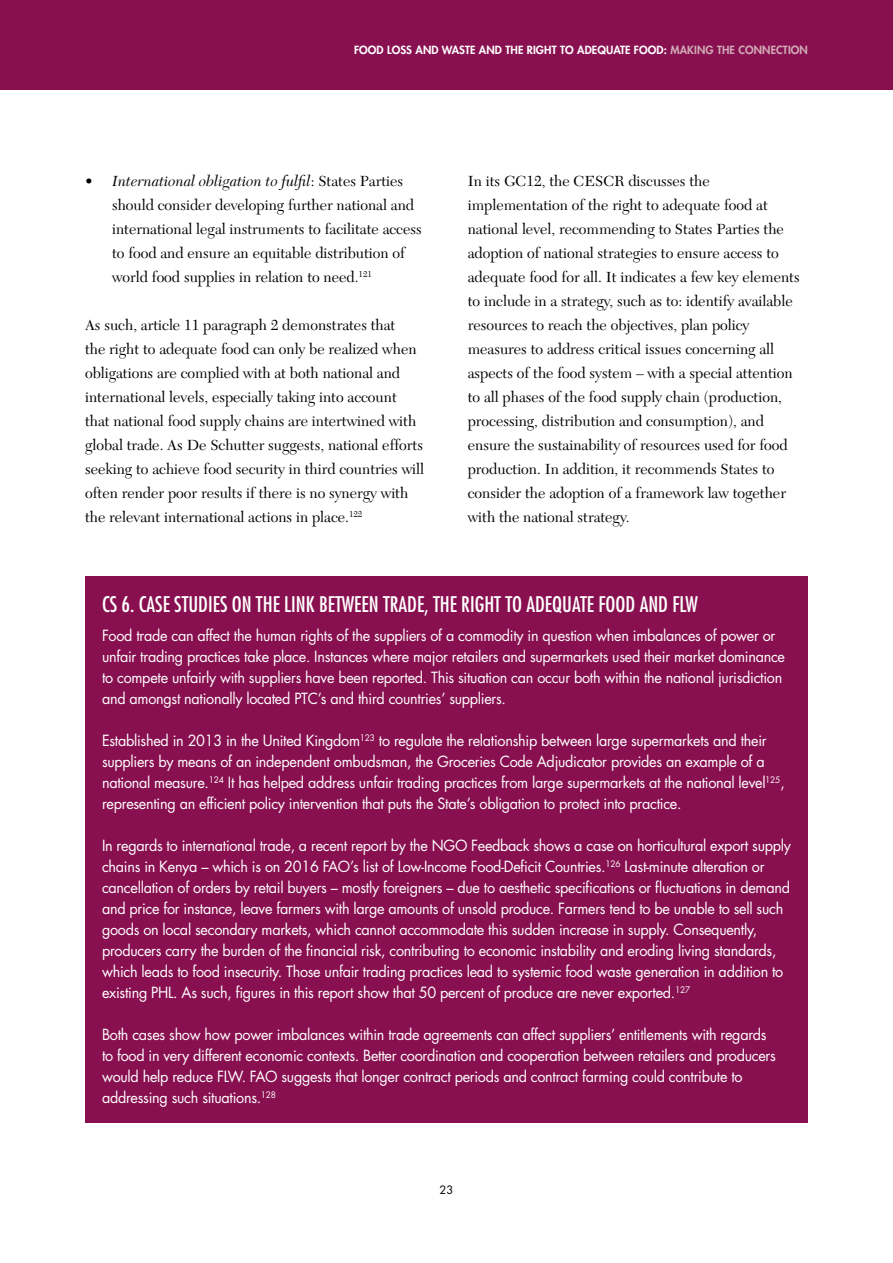
<style>
.page{position:relative;width:893px;height:1263px;background:#fff}
.page>*{position:absolute;margin:0;border:0;box-sizing:border-box;transform-origin:0 0}
.t1{font:condensed 21px "Futura Std";color:#fff}
.t2{font:15.3px/24px "New Caledonia";color:#000}
.t3{font:italic 15.3px "New Caledonia LT Std";color:#000}
.t4{font:15px/21px "Futura Std";letter-spacing:-.02em;color:#fff;scale:.96 1}
.t5{font:11.25px "Futura Std";color:#000}
.t6{font:800 10.95px "Futura Std";letter-spacing:.01em;color:#fff}
.s1{color:#d0aab6}
.s2{font-family:"New Caledonia";font-style:normal}
</style>
<div class="page">
<div style="left:0;top:0;width:893px;height:89px;background:#891050"></div>
<div style="left:85px;top:576px;width:723px;height:546px;background:#891050"></div>
<p class="t6" style="left:354px;top:43px;width:455px">FOOD LOSS AND WASTE AND THE RIGHT TO ADEQUATE FOOD: <span class="s1">MAKING THE CONNECTION</span></p>
<p class="t3" style="left:85px;top:173px;width:320px"><span class="s2">•</span> International obligation to fulfil<span class="s2">: States Parties</span></p>
<p class="t2" style="left:112px;top:194px;width:311px">should consider developing further national and international legal instruments to facilitate access to food and ensure an equitable distribution of world food supplies in relation to need.<sup>121</sup></p>
<p class="t2" style="left:85px;top:314px;width:340px">As such, article 11 paragraph 2 demonstrates that<br>the right to adequate food can only be realized when obligations are complied with at both national and international levels, especially taking into account that national food supply chains are intertwined with global trade. As De Schutter suggests, national efforts seeking to achieve food security in third countries will often render poor results if there is no synergy with the relevant international actions in place.<sup>122</sup></p>
<p class="t2" style="left:468px;top:170px;width:333px">In its GC12, the CESCR discusses the implementation of the right to adequate food at national level, recommending to States Parties the adoption of national strategies to ensure access to adequate food for all. It indicates a few key elements to include in a strategy, such as to: identify available resources to reach the objectives, plan policy measures to address critical issues concerning all aspects of the food system – with a special attention to all phases of the food supply chain (production, processing, distribution and consumption), and ensure the sustainability of resources used for food production. In addition, it recommends States to consider the adoption of a framework law together with the national strategy.</p>
<h1 class="t1" style="left:102px;top:591px;width:597px">CS 6. CASE STUDIES ON THE LINK BETWEEN TRADE, THE RIGHT TO ADEQUATE FOOD AND FLW</h1>
<p class="t4" style="left:102px;top:625px;width:713px">Food trade can affect the human rights of the suppliers of a commodity in question when imbalances of power or unfair trading practices take place. Instances where major retailers and supermarkets used their market dominance to compete unfairly with suppliers have been reported. This situation can occur both within the national jurisdiction and amongst nationally located PTC’s and third countries’ suppliers.</p>
<p class="t4" style="left:102px;top:730px;width:713px">Established in 2013 in the United Kingdom<sup>123</sup> to regulate the relationship between large supermarkets and their suppliers by means of an independent ombudsman, the Groceries Code Adjudicator provides an example of a national measure.<sup>124</sup> It has helped address unfair trading practices from large supermarkets at the national level<sup>125</sup>, representing an efficient policy intervention that puts the State’s obligation to protect into practice.</p>
<p class="t4" style="left:102px;top:835px;width:719px">In regards to international trade, a recent report by the NGO Feedback shows a case on horticultural export supply chains in Kenya – which is on 2016 FAO’s list of Low-Income Food-Deficit Countries.<sup>126</sup> Last-minute alteration or cancellation of orders by retail buyers – mostly foreigners – due to aesthetic specifications or fluctuations in demand and price for instance, leave farmers with large amounts of unsold produce. Farmers tend to be unable to sell such goods on local secondary markets, which cannot accommodate this sudden increase in supply. Consequently, producers carry the burden of the financial risk, contributing to economic instability and eroding living standards, which leads to food insecurity. Those unfair trading practices lead to systemic food waste generation in addition to existing PHL. As such, figures in this report show that 50 percent of produce are never exported.<sup>127</sup></p>
<p class="t4" style="left:102px;top:1024px;width:703px">Both cases show how power imbalances within trade agreements can affect suppliers’ entitlements with regards to food in very different economic contexts. Better coordination and cooperation between retailers and producers would help reduce FLW. FAO suggests that longer contract periods and contract farming could contribute to addressing such situations.<sup>128</sup></p>
<p class="t5" style="left:440px;top:1183px;width:15px">23</p>
</div>
